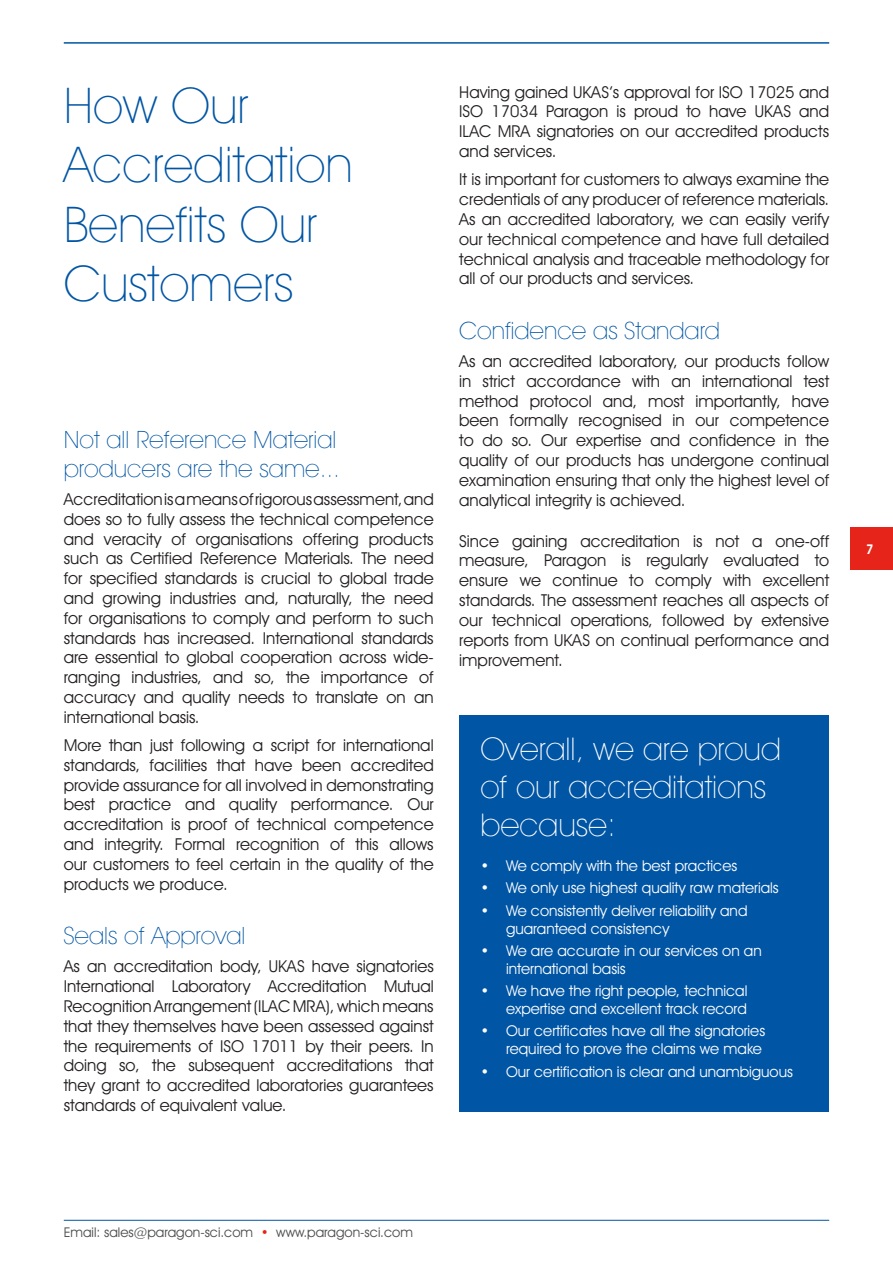
<style>
.page{position:relative;width:893px;height:1263px;background:#fff}
.page>*{position:absolute;margin:0;border:0;box-sizing:border-box;transform-origin:0 0}
.t1{font:200 49.5px/59.4px "Avant Garde IT Cby BT";color:#0155a5}
.t2{font:200 31.5px/37.8px "Avant Garde IT Cby BT";color:#fff}
.t3{font:200 24px/28.8px "Avant Garde IT Cby BT";color:#0155a5}
.t4{font:16.5px/19.8px "Avant Garde IT Cby BT";color:#231f20;text-align:justify}
.t5{font:15px/18px "Avant Garde IT Cby BT";color:#fff}
.t6{font:13.5px "Avant Garde IT Cby BT";color:#4b4c4d}
.t7{font:600 13.5px "Avant Garde IT Cby BT";color:#fff}
.s1{color:#e72419}
</style>
<div class="page">
<div style="left:850px;top:527px;width:43px;height:43px;background:#e72419"></div>
<hr style="left:64px;top:42px;width:765px;height:2px;background:#0155a5">
<hr style="left:64px;top:1220px;width:765px;height:1px;background:#0155a5">
<div style="left:459px;top:715px;width:370px;height:397px;background:#0155a5"></div>
<p class="t1" style="left:64px;top:75px;width:291px">How Our<br>Accreditation<br>Benefits Our<br>Customers</p>
<p class="t4" style="left:459px;top:82px;width:371px">Having gained UKAS’s approval for ISO 17025 and ISO 17034 Paragon is proud to have UKAS and ILAC MRA signatories on our accredited products and services.</p>
<p class="t4" style="left:459px;top:169px;width:371px">It is important for customers to always examine the credentials of any producer of reference materials.<br>As an accredited laboratory, we can easily verify our technical competence and have full detailed technical analysis and traceable methodology for all of our products and services.</p>
<p class="t3" style="left:459px;top:316px;width:262px">Confidence as Standard</p>
<p class="t4" style="left:459px;top:351px;width:371px">As an accredited laboratory, our products follow in strict accordance with an international test method protocol and, most importantly, have been formally recognised in our competence to do so. Our expertise and confidence in the quality of our products has undergone continual examination ensuring that only the highest level of analytical integrity is achieved.</p>
<p class="t4" style="left:459px;top:531px;width:371px">Since gaining accreditation is not a one-off measure, Paragon is regularly evaluated to ensure we continue to comply with excellent standards. The assessment reaches all aspects of our technical operations, followed by extensive reports from UKAS on continual performance and improvement.</p>
<p class="t3" style="left:64px;top:425px;width:278px">Not all Reference Material producers are the same...</p>
<p class="t4" style="left:64px;top:489px;width:371px">Accreditation is a means of rigorous assessment, and does so to fully assess the technical competence and veracity of organisations offering products such as Certified Reference Materials. The need for specified standards is crucial to global trade and growing industries and, naturally, the need for organisations to comply and perform to such standards has increased. International standards are essential to global cooperation across wide&shy;ranging industries, and so, the importance of accuracy and quality needs to translate on an international basis.</p>
<p class="t4" style="left:64px;top:735px;width:371px">More than just following a script for international standards, facilities that have been accredited provide assurance for all involved in demonstrating best practice and quality performance. Our accreditation is proof of technical competence and integrity. Formal recognition of this allows our customers to feel certain in the quality of the products we produce.</p>
<p class="t3" style="left:64px;top:921px;width:183px">Seals of Approval</p>
<p class="t4" style="left:64px;top:956px;width:371px">As an accreditation body, UKAS have signatories International Laboratory Accreditation Mutual Recognition Arrangement (ILAC MRA), which means that they themselves have been assessed against the requirements of ISO 17011 by their peers. In doing so, the subsequent accreditations that they grant to accredited laboratories guarantees standards of equivalent value.</p>
<p class="t2" style="left:480px;top:730px;width:302px">Overall, we are proud of our accreditations because:</p>
<p class="t5" style="left:480px;top:857px;width:258px">• We comply with the best practices</p>
<p class="t5" style="left:480px;top:879px;width:300px">• We only use highest quality raw materials</p>
<p class="t5" style="left:506px;top:901px;width:243px;text-indent:-26px">• We consistently deliver reliability and guaranteed consistency</p>
<p class="t5" style="left:506px;top:941px;width:257px;text-indent:-26px">• We are accurate in our services on an international basis</p>
<p class="t5" style="left:480px;top:982px;width:268px;text-align:right">• We have the right people, technical expertise and excellent track record</p>
<p class="t5" style="left:480px;top:1022px;width:286px;text-align:right">• Our certificates have all the signatories required to prove the claims we make</p>
<p class="t5" style="left:480px;top:1062px;width:314px">• Our certification is clear and unambiguous</p>
<p class="t7" style="left:866px;top:541px;width:9px">7</p>
<p class="t6" style="left:64px;top:1224px;width:351px">Email: sales@paragon-sci.com <span class="s1">•</span> www.paragon-sci.com</p>
</div>
